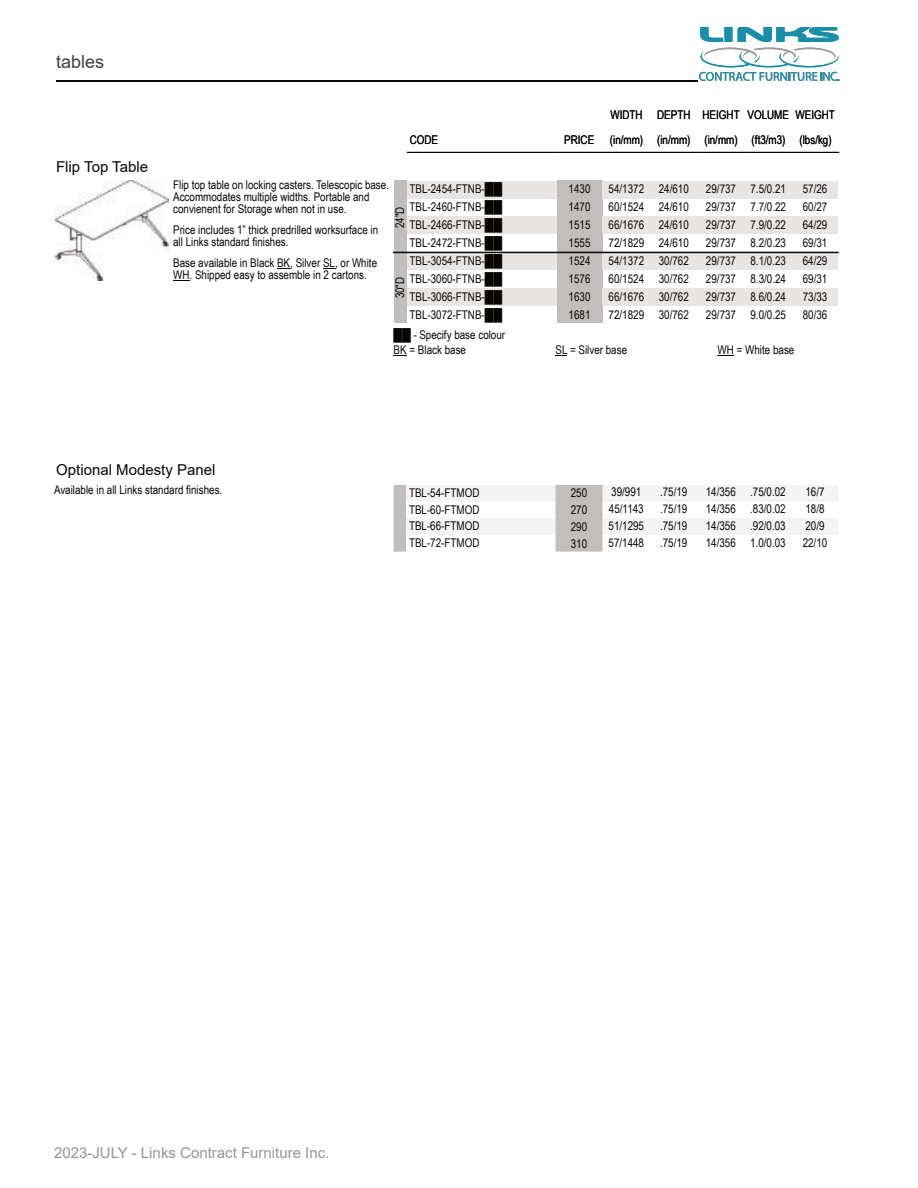
<style>
.page{position:relative;width:918px;height:1188px;background:#fff}
.page>*{position:absolute;margin:0;border:0;box-sizing:border-box;transform-origin:0 0}
.t1{font:18px "Arial";color:#424041}
.t2{font:15px "Arial";color:#959697}
.t3{font:15px "Arial";color:#080704}
.t4{font:12px/18px "Arial Narrow";color:#080704;text-align:justify}
</style>
<div class="page">
<img style="left:56px;top:80px;width:641px;height:2px">
<hr style="left:407px;top:152px;width:149px;height:1px;background:#080704">
<hr style="left:556px;top:152px;width:47px;height:1px;background:#080704">
<hr style="left:603px;top:152px;width:47px;height:1px;background:#080704">
<hr style="left:650px;top:152px;width:47px;height:1px;background:#080704">
<hr style="left:697px;top:152px;width:48px;height:1px;background:#080704">
<hr style="left:745px;top:152px;width:47px;height:1px;background:#080704">
<hr style="left:792px;top:152px;width:47px;height:1px;background:#080704">
<svg style="left:692px;top:27px;width:148px;height:54px"></svg>
<svg style="left:394px;top:485px;width:444px;height:67px"></svg>
<img style="left:56px;top:180px;width:113px;height:101px">
<svg style="left:277px;top:268px;width:13px;height:1px"></svg>
<svg style="left:323px;top:268px;width:12px;height:1px"></svg>
<svg style="left:173px;top:280px;width:17px;height:1px"></svg>
<div style="left:557px;top:181px;width:46px;height:142px;background:#c1bebd"></div>
<div style="left:406px;top:181px;width:151px;height:17px;background:#e8e6e5"></div>
<div style="left:406px;top:216px;width:151px;height:18px;background:#e8e6e5"></div>
<div style="left:603px;top:181px;width:235px;height:17px;background:#e8e6e5"></div>
<div style="left:603px;top:216px;width:235px;height:18px;background:#e8e6e5"></div>
<div style="left:406px;top:252px;width:151px;height:18px;background:#e8e6e5"></div>
<div style="left:406px;top:288px;width:151px;height:18px;background:#e8e6e5"></div>
<div style="left:603px;top:253px;width:235px;height:17px;background:#e8e6e5"></div>
<div style="left:603px;top:288px;width:235px;height:17px;background:#e8e6e5"></div>
<svg style="left:394px;top:355px;width:13px;height:1px"></svg>
<svg style="left:718px;top:355px;width:16px;height:1px"></svg>
<div style="left:394px;top:181px;width:12px;height:142px;background:#c1bebd"></div>
<hr style="left:394px;top:252px;width:444px;height:1px;background:#080704">
<h1 class="t1" style="left:56px;top:55px;width:50px">tables</h1>
<p class="t3" style="left:56px;top:161px;width:93px">Flip Top Table</p>
<p class="t4" style="left:610px;top:107px;width:226px">WIDTH DEPTH HEIGHT VOLUME WEIGHT</p>
<p class="t4" style="left:410px;top:132px;width:30px">CODE</p>
<p class="t4" style="left:564px;top:132px;width:32px">PRICE</p>
<p class="t4" style="left:610px;top:132px;width:223px">(in/mm) (in/mm) (in/mm) (ft3/m3) (lbs/kg)</p>
<p class="t4" style="left:173px;top:180px;width:217px;line-height:12px;text-align:left">Flip top table on locking casters. Telescopic base.<br>Accommodates multiple widths. Portable and convienent for Storage when not in use.</p>
<p class="t4" style="left:173px;top:225px;width:207px;line-height:12px">Price includes 1” thick predrilled worksurface in all Links standard finishes.</p>
<p class="t4" style="left:173px;top:258px;width:206px;line-height:12px">Base available in Black BK, Silver SL, or White<br>WH. Shipped easy to assemble in 2 cartons.</p>
<p class="t4" style="left:409px;top:181px;width:94px">TBL-2454-FTNB-██ TBL-2460-FTNB-██ TBL-2466-FTNB-██ TBL-2472-FTNB-██ TBL-3054-FTNB-██ TBL-3060-FTNB-██ TBL-3066-FTNB-██ TBL-3072-FTNB-██</p>
<p class="t4" style="left:392px;top:228px;width:23px;rotate:-90deg">24"D</p>
<p class="t4" style="left:392px;top:298px;width:23px;rotate:-90deg">30"D</p>
<p class="t4" style="left:394px;top:328px;width:113px;line-height:15px">██ - Specify base colour<br>BK = Black base</p>
<p class="t4" style="left:569px;top:181px;width:23px">1430<br>1470<br>1515<br>1555<br>1524<br>1576<br>1630<br>1681</p>
<p class="t4" style="left:609px;top:181px;width:37px">54/1372<br>60/1524<br>66/1676<br>72/1829<br>54/1372<br>60/1524<br>66/1676<br>72/1829</p>
<p class="t4" style="left:659px;top:181px;width:32px">24/610<br>24/610<br>24/610<br>24/610<br>30/762<br>30/762<br>30/762<br>30/762</p>
<p class="t4" style="left:706px;top:181px;width:32px">29/737<br>29/737<br>29/737<br>29/737<br>29/737<br>29/737<br>29/737<br>29/737</p>
<p class="t4" style="left:750px;top:181px;width:37px">7.5/0.21<br>7.7/0.22<br>7.9/0.22<br>8.2/0.23<br>8.1/0.23<br>8.3/0.24<br>8.6/0.24<br>9.0/0.25</p>
<p class="t4" style="left:803px;top:181px;width:26px">57/26<br>60/27<br>64/29<br>69/31<br>64/29<br>69/31<br>73/33<br>80/36</p>
<p class="t4" style="left:556px;top:342px;width:73px">SL = Silver base</p>
<p class="t4" style="left:718px;top:342px;width:78px">WH = White base</p>
<p class="t3" style="left:56px;top:464px;width:161px">Optional Modesty Panel</p>
<p class="t4" style="left:54px;top:481px;width:170px">Available in all Links standard finishes.</p>
<p class="t4" style="left:409px;top:485px;width:72px;line-height:16.8px">TBL-54-FTMOD TBL-60-FTMOD TBL-66-FTMOD TBL-72-FTMOD</p>
<p class="t4" style="left:571px;top:485px;width:18px;line-height:17px">250<br>270<br>290<br>310</p>
<p class="t4" style="left:609px;top:485px;width:37px;line-height:16.8px;text-align:left">39/991<br>45/1143<br>51/1295<br>57/1448</p>
<p class="t4" style="left:660px;top:485px;width:29px;line-height:16.8px">.75/19 .75/19 .75/19 .75/19</p>
<p class="t4" style="left:706px;top:485px;width:32px;line-height:16.8px">14/356<br>14/356<br>14/356<br>14/356</p>
<p class="t4" style="left:750px;top:485px;width:37px;line-height:16.8px">.75/0.02 .83/0.02 .92/0.03<br>1.0/0.03</p>
<p class="t4" style="left:803px;top:485px;width:26px;line-height:16.8px;text-align:left">16/7<br>18/8<br>20/9<br>22/10</p>
<p class="t2" style="left:54px;top:1147px;width:277px">2023-JULY - Links Contract Furniture Inc.</p>
</div>
